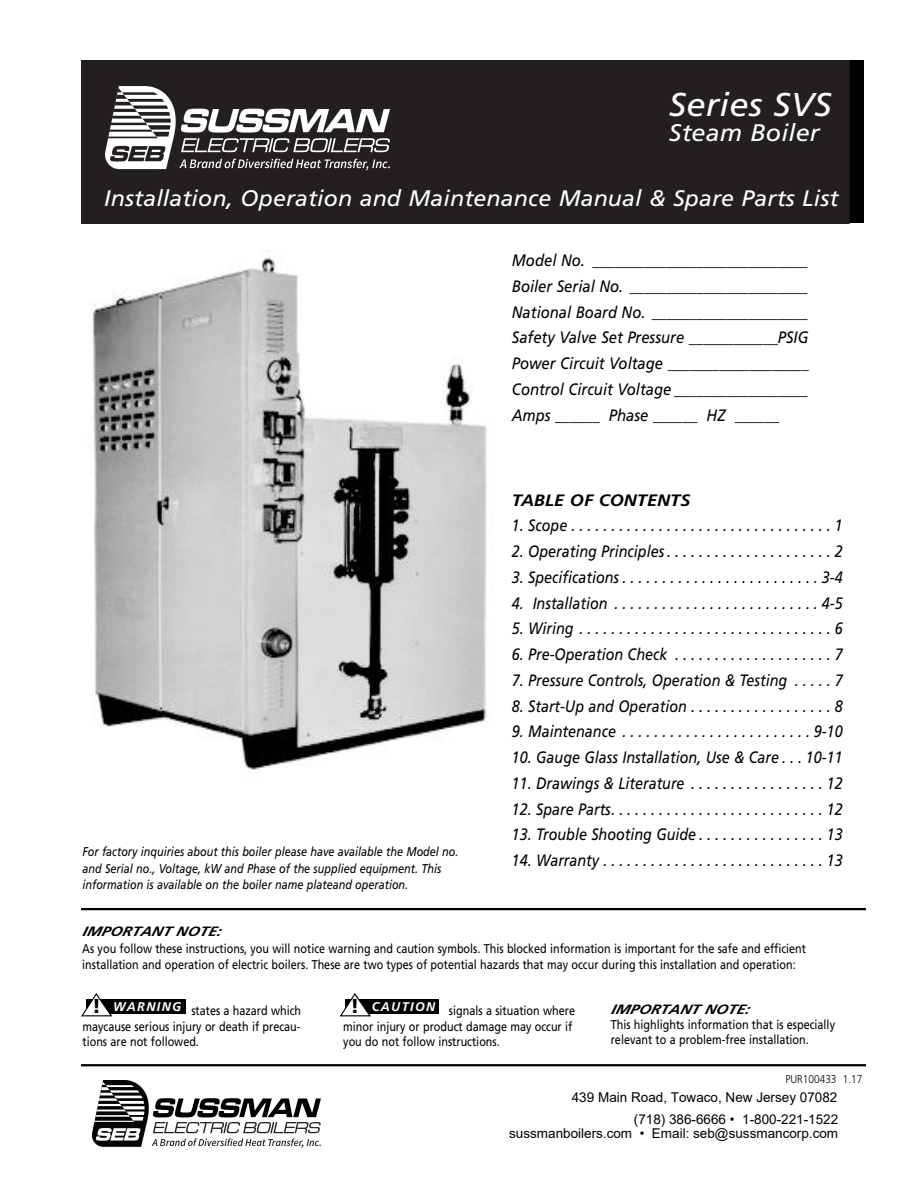
<style>
.page{position:relative;width:918px;height:1188px;background:#fff}
.page>*{position:absolute;margin:0;border:0;box-sizing:border-box;transform-origin:0 0}
.t1{font:italic 33px "Frutiger";letter-spacing:.005em;color:#fff;scale:1.05 1}
.t2{font:italic 24px "Frutiger";letter-spacing:.005em;color:#fff;scale:1.05 1}
.t3{font:italic 22.5px "Frutiger";letter-spacing:.005em;color:#fff}
.t4{font:italic 16.5px/25.8px "Frutiger";color:#000;text-align:justify;scale:.87 1}
.t5{font:italic 16.5px/25.8px "Frutiger";color:#000;text-align:justify;scale:.9 1}
.t6{font:italic 700 16.5px "Frutiger";color:#000;scale:1.1 1}
.t7{font:13.5px/22px "Arial";color:#000;text-align:right}
.t8{font:italic 700 13.5px "Frutiger";color:#000;scale:1.15 1}
.t9{font:12.75px/15px "Frutiger";color:#000;scale:.85 1}
.t10{font:italic 12.75px/16.5px "Frutiger";color:#000;scale:.85 1}
.t11{font:italic 700 12.6px "Frutiger";letter-spacing:.11em;color:#fff}
.t12{font:300 11.25px "Frutiger";color:#000;scale:.9 1}
.s1{font-weight:900;font-style:normal;font-size:20.1px;color:#000}
.s2{font-style:inherit}
</style>
<div class="page">
<div style="left:81px;top:61px;width:769px;height:162px;background:#231f20"></div>
<svg style="left:238px;top:171px;width:9px;height:4px"></svg>
<hr style="left:81px;top:908px;width:785px;height:2px;background:#000">
<hr style="left:81px;top:1064px;width:785px;height:2px;background:#000">
<img style="left:92px;top:251px;width:395px;height:519px">
<div style="left:345px;top:1000px;width:94px;height:14px;background:#000"></div>
<svg style="left:340px;top:993px;width:31px;height:23px"></svg>
<div style="left:86px;top:1000px;width:99px;height:14px;background:#000"></div>
<svg style="left:81px;top:993px;width:31px;height:23px"></svg>
<img style="left:106px;top:87px;width:292px;height:84px">
<img style="left:93px;top:1081px;width:228px;height:67px">
<h1 class="t1" style="left:669px;top:91px;width:156px">Series SVS</h1>
<h2 class="t2" style="left:669px;top:123px;width:145px">Steam Boiler</h2>
<h3 class="t3" style="left:104px;top:189px;width:736px">Installation, Operation and Maintenance Manual &amp; Spare Parts List</h3>
<p class="t10" style="left:82px;top:845px;width:444px">For factory inquiries about this boiler please have available the Model no. and Serial no., Voltage, kW and Phase of the supplied equipment. This information is available on the boiler name plateand operation.</p>
<p class="t5" style="left:512px;top:249px;width:331px">Model No. _____________________________ Boiler Serial No. ________________________ National Board No. _____________________ Safety Valve Set Pressure ____________PSIG Power Circuit Voltage ___________________ Control Circuit Voltage __________________ Amps ______ Phase ______ HZ ______</p>
<p class="t6" style="left:512px;top:493px;width:164px">TABLE OF CONTENTS</p>
<p class="t4" style="left:512px;top:514px;width:382px">1.Scope.................................1<br>2.OperatingPrinciples.....................2<br>3.Specifications.........................3-4</p>
<p class="t4" style="left:512px;top:591px;width:382px">4. Installation ..........................4-5<br>5.Wiring ................................6<br>6.Pre-OperationCheck ....................7</p>
<p class="t4" style="left:512px;top:668px;width:382px">7. Pressure Controls, Operation &amp; Testing . . . . . 7<br>8.Start-UpandOperation..................8<br>9.Maintenance ........................9-10</p>
<p class="t4" style="left:512px;top:746px;width:382px">10. Gauge Glass Installation, Use &amp; Care . . . 10-11<br>11.Drawings&amp;Literature .................12<br>12.SpareParts...........................12</p>
<p class="t4" style="left:512px;top:823px;width:382px">13. Trouble Shooting Guide. . . . . . . . . . . . . . . . 13<br>14.Warranty............................13</p>
<p class="t8" style="left:82px;top:926px;width:125px">IMPORTANT NOTE:</p>
<p class="t9" style="left:82px;top:941px;width:853px;line-height:16.6px">As you follow these instructions, you will notice warning and caution symbols. This blocked information is important for the safe and efficient installation and operation of electric boilers. These are two types of potential hazards that may occur during this installation and operation:</p>
<p class="t11" style="left:92px;top:1002px;width:91px"><span class="s1">!</span> WARNING</p>
<p class="t11" style="left:351px;top:1002px;width:86px"><span class="s1">!</span> CAUTION</p>
<p class="t9" style="left:83px;top:1005px;width:259px;text-align:justify;text-indent:109px">states a hazard which maycause serious injury or death if precau&shy;tions are not followed.</p>
<p class="t9" style="left:343px;top:1005px;width:274px;text-indent:106px">signals a situation where minor injury or product damage may occur if you do not follow instructions.</p>
<p class="t8" style="left:611px;top:1004px;width:125px">IMPORTANT NOTE:</p>
<p class="t9" style="left:611px;top:1018px;width:265px">This highlights information that is especially relevant to a problem-free installation.</p>
<p class="t12" style="left:785px;top:1074px;width:87px">PUR100433 1.17</p>
<p class="t7" style="left:572px;top:1086px;width:268px">439 Main Road, Towaco, New Jersey 07082 <span class="s2">(718) 386-6666</span> • 1-800-221-1522</p>
<p class="t7" style="left:509px;top:1123px;width:331px">sussmanboilers.com • Email: seb@sussmancorp.com</p>
</div>
